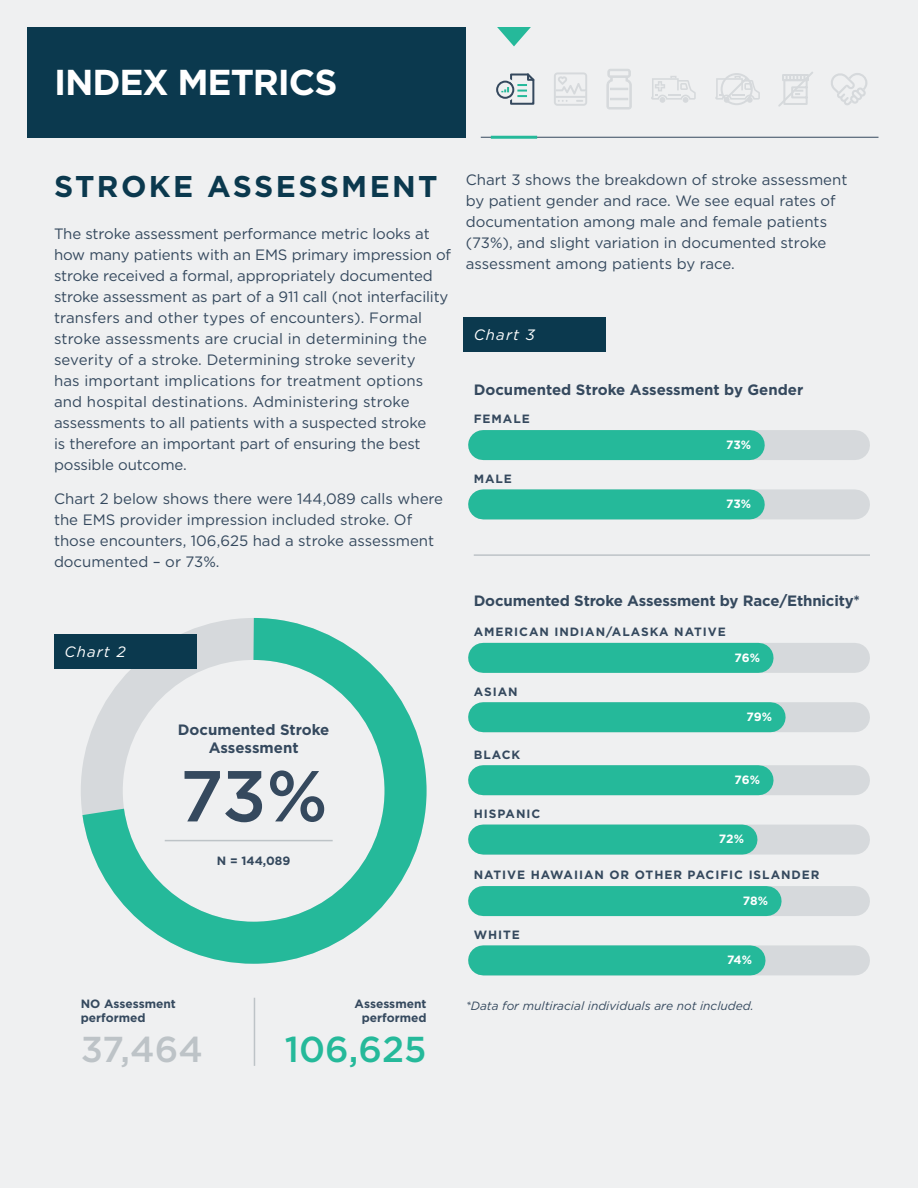
<style>
.page{position:relative;width:918px;height:1188px;background:#eff0f1}
.page>*{position:absolute;margin:0;border:0;box-sizing:border-box;transform-origin:0 0}
.t1{font:500 72px "Gotham";color:#35495e}
.t2{font:700 36px "Gotham";letter-spacing:-.03em;color:#fff}
.t3{font:500 36px "Gotham";color:#25b99a}
.t4{font:500 36px "Gotham";color:#bdc3c7}
.t5{font:700 30px "Gotham";letter-spacing:.08em;color:#0b394e}
.t6{font:15px/21px "Gotham";color:#35495e}
.t7{font:700 15px/18px "Gotham";letter-spacing:-.01em;color:#35495e;text-align:center}
.t8{font:italic 15px "Gotham";letter-spacing:.075em;color:#fff}
.t9{font:700 12px "Gotham";letter-spacing:.08em;color:#35495e}
.t10{font:italic 12px "Gotham";color:#35495e}
.t11{font:700 12px/14.4px "Gotham";color:#35495e}
.t12{font:700 12px "Gotham";letter-spacing:-.02em;color:#fff}
</style>
<div class="page">
<div style="left:27px;top:27px;width:439px;height:111px;background:#0b394e"></div>
<hr style="left:481px;top:137px;width:398px;height:1px;background:#35495e">
<hr style="left:491px;top:136px;width:46px;height:3px;background:#25b99a">
<svg style="left:497px;top:27px;width:34px;height:19px"></svg>
<div style="left:494px;top:78px;width:23px;height:23px;border:3px solid #eff0f1;border-radius:50%"></div>
<div style="left:496px;top:81px;width:18px;height:18px;border:2px solid #35495e;border-radius:50%"></div>
<svg style="left:501px;top:73px;width:34px;height:32px"></svg>
<svg style="left:606px;top:69px;width:26px;height:40px"></svg>
<svg style="left:715px;top:73px;width:45px;height:32px"></svg>
<svg style="left:651px;top:76px;width:45px;height:27px"></svg>
<svg style="left:554px;top:72px;width:33px;height:34px"></svg>
<div style="left:463px;top:317px;width:143px;height:34px;background:#0b394e"></div>
<svg style="left:56px;top:618px;width:371px;height:346px"></svg>
<hr style="left:254px;top:998px;width:1px;height:68px;background:#bdc3c7">
<svg style="left:750px;top:430px;width:105px;height:30px;background:#c2d5d4"></svg>
<svg style="left:759px;top:643px;width:96px;height:30px;background:#c1d5d4"></svg>
<svg style="left:759px;top:765px;width:96px;height:30px;background:#c1d5d4"></svg>
<svg style="left:767px;top:886px;width:88px;height:30px;background:#bfd4d3"></svg>
<svg style="left:750px;top:489px;width:105px;height:30px;background:#c3d5d5"></svg>
<svg style="left:771px;top:702px;width:84px;height:30px;background:#bed4d3"></svg>
<svg style="left:742px;top:825px;width:113px;height:30px;background:#c3d5d5"></svg>
<svg style="left:751px;top:945px;width:104px;height:30px;background:#c3d5d5"></svg>
<div style="left:483px;top:430px;width:267px;height:30px;background:#25b99a"></div>
<div style="left:483px;top:643px;width:276px;height:30px;background:#25b99a"></div>
<div style="left:483px;top:765px;width:276px;height:30px;background:#25b99a"></div>
<div style="left:483px;top:886px;width:284px;height:30px;background:#25b99a"></div>
<div style="left:483px;top:489px;width:267px;height:30px;background:#25b99a"></div>
<div style="left:483px;top:702px;width:288px;height:30px;background:#25b99a"></div>
<div style="left:483px;top:825px;width:259px;height:30px;background:#25b99a"></div>
<div style="left:483px;top:945px;width:268px;height:30px;background:#25b99a"></div>
<hr style="left:474px;top:554px;width:396px;height:2px;background:#bdc3c7">
<hr style="left:165px;top:840px;width:168px;height:1px;background:#bdc3c7">
<svg style="left:778px;top:72px;width:35px;height:35px"></svg>
<svg style="left:831px;top:73px;width:37px;height:32px"></svg>
<h2 class="t2" style="left:54px;top:66px;width:285px">INDEX METRICS</h2>
<h3 class="t5" style="left:54px;top:173px;width:385px">STROKE ASSESSMENT</h3>
<p class="t6" style="left:54px;top:224px;width:399px">The stroke assessment performance metric looks at how many patients with an EMS primary impression of stroke received a formal, appropriately documented stroke assessment as part of a 911 call (not interfacility transfers and other types of encounters). Formal stroke assessments are crucial in determining the severity of a stroke. Determining stroke severity<br>has important implications for treatment options and hospital destinations. Administering stroke assessments to all patients with a suspected stroke<br>is therefore an important part of ensuring the best possible outcome.</p>
<p class="t6" style="left:54px;top:489px;width:391px">Chart 2 below shows there were 144,089 calls where the EMS provider impression included stroke. Of those encounters, 106,625 had a stroke assessment documented – or 73%.</p>
<p class="t8" style="left:65px;top:645px;width:60px">Chart 2</p>
<p class="t7" style="left:178px;top:721px;width:153px">Documented Stroke<br>Assessment</p>
<h1 class="t1" style="left:180px;top:764px;width:150px">73%</h1>
<p class="t9" style="left:217px;top:855px;width:75px">N = 144,089</p>
<p class="t11" style="left:81px;top:997px;width:97px">NO Assessment performed</p>
<p class="t11" style="left:355px;top:997px;width:73px;text-align:center">Assessment performed</p>
<h2 class="t4" style="left:81px;top:1033px;width:124px">37,464</h2>
<h2 class="t3" style="left:285px;top:1033px;width:143px">106,625</h2>
<p class="t6" style="left:466px;top:170px;width:383px">Chart 3 shows the breakdown of stroke assessment by patient gender and race. We see equal rates of documentation among male and female patients (73%), and slight variation in documented stroke assessment among patients by race.</p>
<p class="t8" style="left:474px;top:328px;width:63px">Chart 3</p>
<p class="t7" style="left:474px;top:381px;width:331px">Documented Stroke Assessment by Gender</p>
<p class="t9" style="left:474px;top:414px;width:58px">FEMALE</p>
<p class="t9" style="left:474px;top:473px;width:40px">MALE</p>
<p class="t12" style="left:726px;top:439px;width:26px">73%</p>
<p class="t12" style="left:726px;top:499px;width:26px">73%</p>
<p class="t7" style="left:474px;top:592px;width:388px">Documented Stroke Assessment by Race/Ethnicity*</p>
<p class="t9" style="left:474px;top:627px;width:254px">AMERICAN INDIAN/ALASKA NATIVE</p>
<p class="t9" style="left:474px;top:686px;width:45px">ASIAN</p>
<p class="t12" style="left:735px;top:652px;width:27px">76%</p>
<p class="t12" style="left:747px;top:711px;width:27px">79%</p>
<p class="t9" style="left:474px;top:749px;width:48px">BLACK</p>
<p class="t9" style="left:474px;top:808px;width:68px">HISPANIC</p>
<p class="t12" style="left:735px;top:774px;width:27px">76%</p>
<p class="t12" style="left:719px;top:834px;width:27px">72%</p>
<p class="t9" style="left:474px;top:870px;width:347px">NATIVE HAWAIIAN OR OTHER PACIFIC ISLANDER</p>
<p class="t9" style="left:474px;top:929px;width:48px">WHITE</p>
<p class="t12" style="left:743px;top:895px;width:27px">78%</p>
<p class="t12" style="left:727px;top:955px;width:26px">74%</p>
<p class="t10" style="left:466px;top:1001px;width:290px">*Data for multiracial individuals are not included.</p>
</div>
